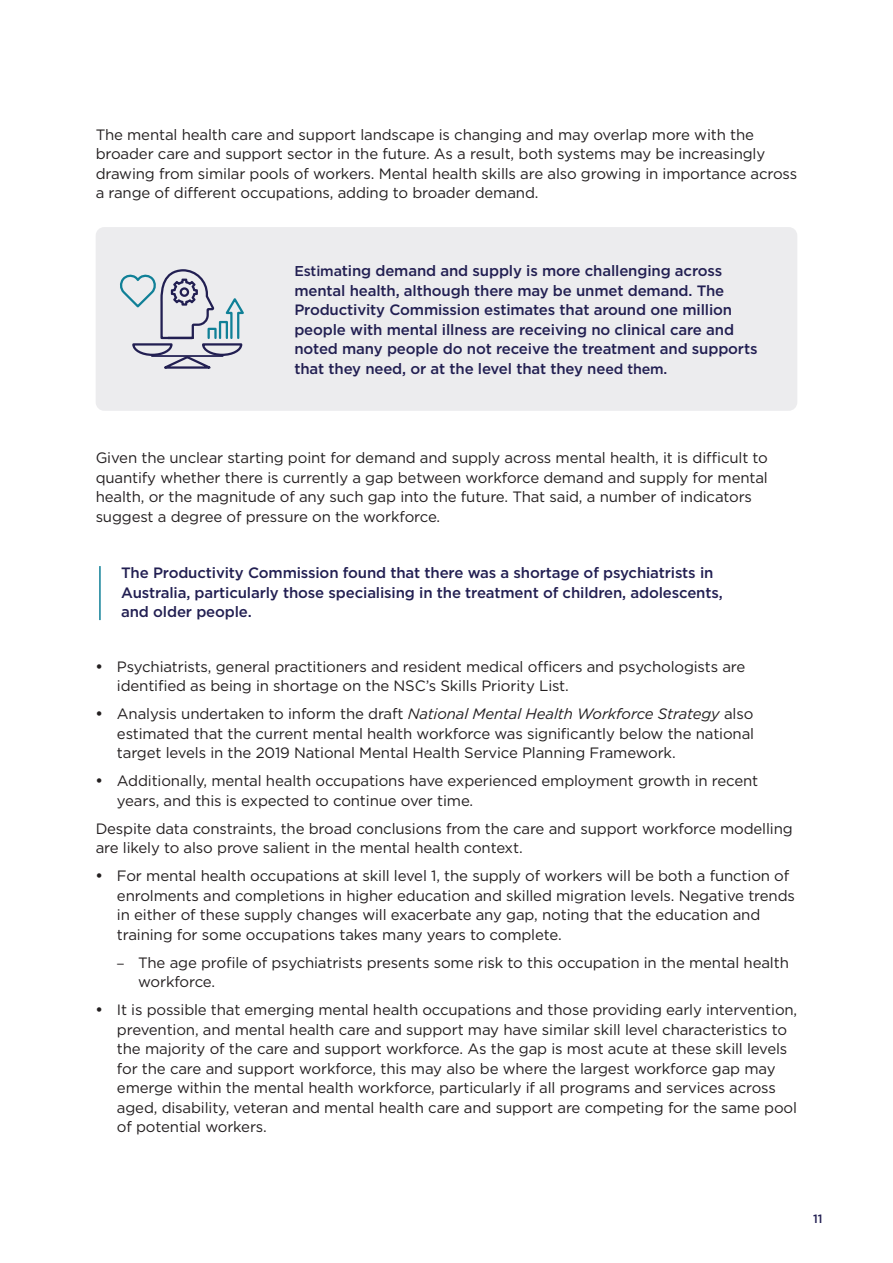
<style>
.page{position:relative;width:893px;height:1263px;background:#fff}
.page>*{position:absolute;margin:0;border:0;box-sizing:border-box;transform-origin:0 0}
.NSC_Bullets_1{font:15px/19.5px "Gotham";letter-spacing:-.01em;color:#231f20}
.NSC_Pull_out_quote_B{font:500 15px/19.5px "Gotham";letter-spacing:-.01em;color:#221f52}
.NSC_Body_before_bull{font:15px/19.5px "Gotham";letter-spacing:-.01em;color:#231f20}
.NSC_Body_Copy{font:15px/19.5px "Gotham";letter-spacing:-.01em;color:#231f20}
.t1{font:500 12px "Gotham";color:#221f52}
.s1{font-size:14.25px}
.s2{font-style:italic}
.s3{font-family:"Myriad Pro"}
</style>
<div class="page">
<div style="left:96px;top:227px;width:701px;height:184px;background:#ececee;border-radius:9px"></div>
<hr style="left:99px;top:566px;width:2px;height:54px;background:#108097">
<svg style="left:120px;top:269px;width:124px;height:100px"></svg>
<p class="NSC_Body_Copy" style="left:96px;top:124px;width:703px">The mental health care and support landscape is changing and may overlap more with the broader care and support sector in the future. As a result, both systems may be increasingly drawing from similar pools of workers. Mental health skills are also growing in importance across a range of different occupations, adding to broader demand.</p>
<p class="NSC_Pull_out_quote_B" style="left:294px;top:261px;width:465px"><span class="s1">Estima</span>ting demand and supply is more challenging across mental health, although there may be unmet demand. The Productivity Commission estimates that around one million people with mental illness are receiving no clinical care and noted many people do not receive the treatment and supports that they need, or at the level that they ne<span class="s1">ed them.</span></p>
<p class="NSC_Body_before_bull" style="left:96px;top:448px;width:674px">Given the unclear starting point for demand and supply across mental health, it is difficult to quantify whether there is currently a gap between workforce demand and supply for mental health, or the magnitude of any such gap into the future. That said, a number of indicators suggest a degree of pressure on the workforce.</p>
<p class="NSC_Pull_out_quote_B" style="left:121px;top:563px;width:603px">The Productivity Commission found that there was a shortage of psychiatrists in<br>Australia, particularly those specialising in the treatment of children, adolescents, and older people.</p>
<p class="NSC_Bullets_1" style="left:117px;top:656px;width:630px">Psychiatrists, general practitioners and resident medical officers and psychologists are identified as being in shortage on the NSC’s Skills Priority List.</p>
<p class="NSC_Bullets_1" style="left:117px;top:704px;width:639px;text-align:justify">Analysis undertaken to inform the draft <span class="s2">National Mental Health Workforce Strategy</span> also estimated that the current mental health workforce was significantly below the national target levels in the 2019 National Mental Health Service Planning Framework.</p>
<p class="NSC_Bullets_1" style="left:117px;top:771px;width:643px">Additionally, mental health occupations have experienced employment growth in recent years, and this is expected to continue over time.</p>
<p class="NSC_Body_before_bull" style="left:96px;top:818px;width:698px">Despite data constraints, the broad conclusions from the care and support workforce modelling are likely to also prove salient in the mental health context.</p>
<p class="NSC_Bullets_1" style="left:117px;top:866px;width:680px">For mental health occupations at skill level 1, the supply of workers will be both a function of enrolments and completions in higher education and skilled migration levels. Negative trends in either of these supply changes will exacerbate any gap, noting that the education and training for some occupations takes many years to complete.</p>
<p class="NSC_Bullets_1" style="left:138px;top:952px;width:652px;text-indent:-21px"><span class="s3">–</span> The age profile of psychiatrists presents some risk to this occupation in the mental health workforce.</p>
<p class="NSC_Bullets_1" style="left:117px;top:1000px;width:682px">It is possible that emerging mental health occupations and those providing early intervention, prevention, and mental health care and support may have similar skill level characteristics to the majority of the care and support workforce. As the gap is most acute at these skill levels for the care and support workforce, this may also be where the largest workforce gap may emerge within the mental health workforce, particularly if all programs and services across aged, disability, veteran and mental health care and support are competing for the same pool of potential workers.</p>
<p class="t1" style="left:813px;top:1210px;width:11px">11</p>
</div>
